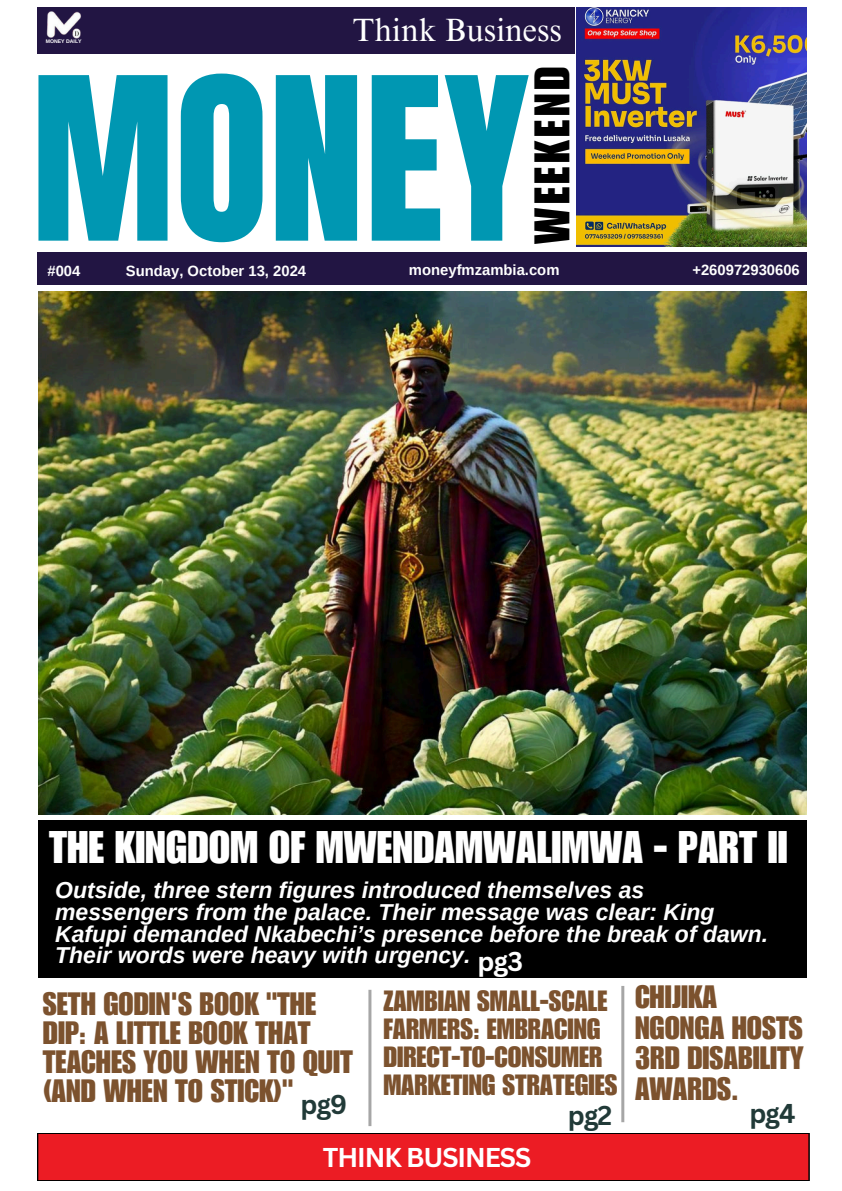
<style>
.page{position:relative;width:842px;height:1191px;background:#fff}
.page>*{position:absolute;margin:0;border:0;box-sizing:border-box;transform-origin:0 0}
.t1{font:192.6px "Anton";color:#0097b2}
.t2{font:48.6px "Impact LT Std";letter-spacing:.075em;color:#000}
.t3{font:44.5px "Impact LT Std";color:#fff}
.t4{font:32.2px "Times NRMT Pro";color:#fff}
.t5{font:31.5px/29.2px "Impact LT Std";color:#7c522e}
.t6{font:28.5px/27.8px "Impact LT Std";color:#7c522e}
.t7{font:700 26.5px "Canva Sans";letter-spacing:-.04em;color:#fff}
.t8{font:700 26.5px "Canva Sans";letter-spacing:-.04em;color:#213a38}
.t9{font:italic 700 23px/21.8px "Arimo";color:#fff}
.t10{font:700 14.8px "Arimo";color:#fff}
.t11{font:700 5.2px "Arimo";color:#fff}
</style>
<div class="page">
<div style="left:38px;top:1133px;width:771px;height:47px;background:#ec1c24"></div>
<div style="left:39px;top:820px;width:768px;height:157px;background:#000"></div>
<hr style="left:368px;top:989px;width:3px;height:136px;background:#a6a6a6">
<hr style="left:621px;top:985px;width:3px;height:137px;background:#a6a6a6">
<div style="left:38px;top:252px;width:769px;height:33px;background:#221543"></div>
<div style="left:38px;top:8px;width:537px;height:46px;background:#221543"></div>
<img style="left:577px;top:8px;width:230px;height:238px">
<img style="left:37px;top:7px;width:56px;height:34px">
<img style="left:39px;top:291px;width:768px;height:523px">
<h6 class="t11" style="left:46px;top:38px;width:37px">MONEY DAILY</h6>
<h5 class="t4" style="left:353px;top:18px;width:210px">Think Business</h5>
<p class="t2" style="left:535px;top:244px;width:179px;rotate:-90deg">WEEKEND</p>
<h6 class="t10" style="left:409px;top:262px;width:152px">moneyfmzambia.com</h6>
<h3 class="t10" style="left:692px;top:262px;width:109px">+260972930606</h3>
<p class="t1" style="left:31px;top:21px;width:500px">MONEY</p>
<h3 class="t10" style="left:47px;top:263px;width:34px">#004</h3>
<h6 class="t10" style="left:126px;top:263px;width:182px">Sunday, October 13, 2024</h6>
<p class="t3" style="left:49px;top:831px;width:740px">THE KINGDOM OF MWENDAMWALIMWA - PART II</p>
<p class="t9" style="left:55px;top:879px;width:714px">Outside, three stern figures introduced themselves as messengers from the palace. Their message was clear: King Kafupi demanded Nkabechi’s presence before the break of dawn.<br>Their words were heavy with urgency.</p>
<h6 class="t7" style="left:478px;top:942px;width:47px">pg3</h6>
<p class="t5" style="left:635px;top:985px;width:170px;line-height:30.8px">CHIJIKA<br>NGONGA HOSTS<br>3RD DISABILITY<br>AWARDS.</p>
<p class="t6" style="left:383px;top:991px;width:236px">ZAMBIAN SMALL-SCALE<br>FARMERS: EMBRACING<br>DIRECT-TO-CONSUMER<br>MARKETING STRATEGIES</p>
<h1 class="t5" style="left:43px;top:993px;width:311px">SETH GODIN'S BOOK "THE<br>DIP: A LITTLE BOOK THAT<br>TEACHES YOU WHEN TO QUIT (AND WHEN TO STICK)"</h1>
<p class="t8" style="left:300px;top:1085px;width:48px">pg9</p>
<p class="t8" style="left:568px;top:1096px;width:46px">pg2</p>
<h2 class="t8" style="left:749px;top:1094px;width:48px">pg4</h2>
<h2 class="t7" style="left:323px;top:1138px;width:210px">THINK BUSINESS</h2>
</div>
